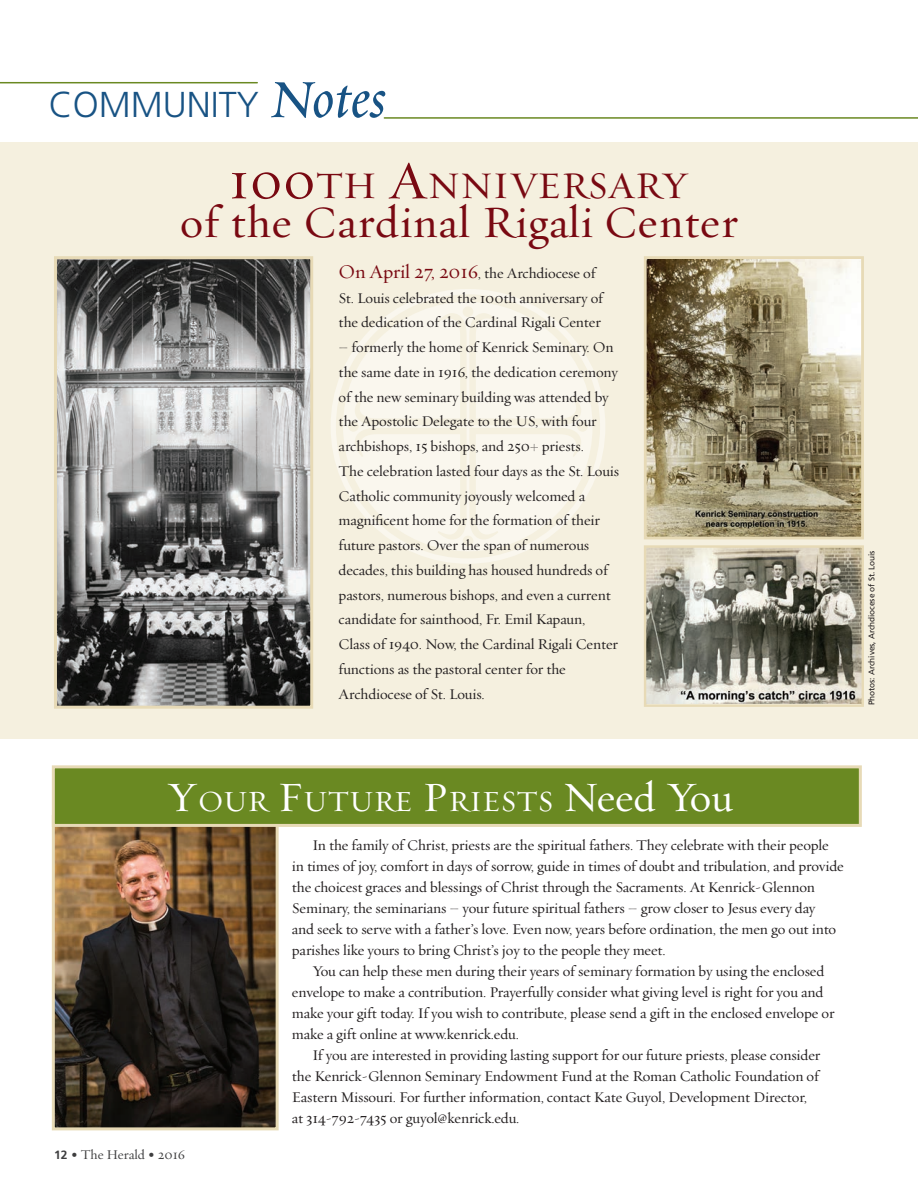
<style>
.page{position:relative;width:918px;height:1188px;background:#fff}
.page>*{position:absolute;margin:0;border:0;box-sizing:border-box;transform-origin:0 0}
.t1{font:45px "Requiem Text HTF Roman";letter-spacing:.02em;color:#790912}
.t2{font:37.8px "Requiem Text HTF Roman";color:#790912}
.t3{font:300 36px "Frutiger";color:#185384}
.t4{font:29.4px "Requiem Text HTF Roman";color:#fff}
.t5{font:15px/24.8px "Requiem Text HTF Roman";letter-spacing:-.01em;color:#231f20}
.t6{font:13.5px "Requiem Text HTF Roman";color:#3e3e3f}
.t7{font:8.25px "Frutiger";letter-spacing:-.01em;color:#231f20}
.s1{font-family:"Requiem Text HTF Italic";font-weight:400;font-size:60px}
.s2{font-size:54px}
.s3{font-size:19.5px;color:#790912}
.s4{font-size:42px}
.s5{font-family:"Frutiger";font-weight:700;font-size:12px}
</style>
<div class="page">
<div style="left:0;top:143px;width:918px;height:596px;background:#f5f0df"></div>
<svg style="left:331px;top:289px;width:274px;height:275px;fill:#faf7ee"></svg>
<img style="left:648px;top:260px;width:212px;height:275px">
<div style="left:644px;top:256px;width:220px;height:283px;border:3px solid #e7dab6"></div>
<img style="left:58px;top:260px;width:251px;height:445px">
<div style="left:54px;top:256px;width:259px;height:453px;border:3px solid #e7dab6"></div>
<img style="left:647px;top:548px;width:214px;height:156px">
<div style="left:644px;top:545px;width:220px;height:162px;border:2px solid #e7dab6"></div>
<hr style="left:0;top:82px;width:257px;height:1px;background:#6a8922">
<hr style="left:384px;top:117px;width:534px;height:2px;background:#6a8922">
<img style="left:56px;top:827px;width:219px;height:299px">
<div style="left:52px;top:815px;width:227px;height:315px;border:3px solid #e7dab6"></div>
<div style="left:53px;top:767px;width:807px;height:58px;background:#6a8922"></div>
<div style="left:52px;top:765px;width:810px;height:62px;border:3px solid #e7dab6"></div>
<h3 class="t3" style="left:49px;top:84px;width:338px">COMMUNITY <span class="s1">Notes</span></h3>
<h2 class="t2" style="left:229px;top:164px;width:462px"><span class="s2">100</span>TH <span class="s2">A</span>NNIVERSARY</h2>
<h1 class="t1" style="left:180px;top:196px;width:559px">of the Cardinal Rigali Center</h1>
<p class="t5" style="left:339px;top:261px;width:266px"><span class="s3">On April 27, 2016</span>, the Archdiocese of<br>St. Louis celebrated the 100th anniversary of the dedication of the Cardinal Rigali Center</p>
<p class="t5" style="left:339px;top:335px;width:282px">– formerly the home of Kenrick Seminary. On the same date in 1916, the dedication ceremony of the new seminary building was attended by the Apostolic Delegate to the US, with four archbishops, 15 bishops, and 250+ priests.<br>The celebration lasted four days as the St. Louis Catholic community joyously welcomed a magnificent home for the formation of their future pastors. Over the span of numerous decades, this building has housed hundreds of pastors, numerous bishops, and even a current candidate for sainthood, Fr. Emil Kapaun, Class of 1940. Now, the Cardinal Rigali Center functions as the pastoral center for the Archdiocese of St. Louis.</p>
<p class="t7" style="left:867px;top:705px;width:156px;rotate:-90deg">Photos: Archives, Archdiocese of St. Louis</p>
<h3 class="t4" style="left:166px;top:784px;width:568px"><span class="s4">Y</span>OUR <span class="s4">F</span>UTURE <span class="s4">P</span>RIESTS <span class="s4">Need You</span></h3>
<p class="t6" style="left:54px;top:1147px;width:133px"><span class="s5">12 •</span> The Herald <span class="s5">•</span> 2016</p>
<p class="t5" style="left:292px;top:835px;width:553px;line-height:21px;text-indent:20px">In the family of Christ, priests are the spiritual fathers. They celebrate with their people in times of joy, comfort in days of sorrow, guide in times of doubt and tribulation, and provide the choicest graces and blessings of Christ through the Sacraments. At Kenrick-Glennon Seminary, the seminarians – your future spiritual fathers – grow closer to Jesus every day<br>and seek to serve with a father’s love. Even now, years before ordination, the men go out into parishes like yours to bring Christ’s joy to the people they meet.</p>
<p class="t5" style="left:292px;top:961px;width:544px;line-height:21px;text-indent:20px">You can help these men during their years of seminary formation by using the enclosed envelope to make a contribution. Prayerfully consider what giving level is right for you and make your gift today. If you wish to contribute, please send a gift in the enclosed envelope or make a gift online at www.kenrick.edu.</p>
<p class="t5" style="left:292px;top:1045px;width:530px;line-height:21px;text-indent:20px">If you are interested in providing lasting support for our future priests, please consider the Kenrick-Glennon Seminary Endowment Fund at the Roman Catholic Foundation of Eastern Missouri. For further information, contact Kate Guyol, Development Director, at 314-792-7435 or guyol@kenrick.edu.</p>
</div>
